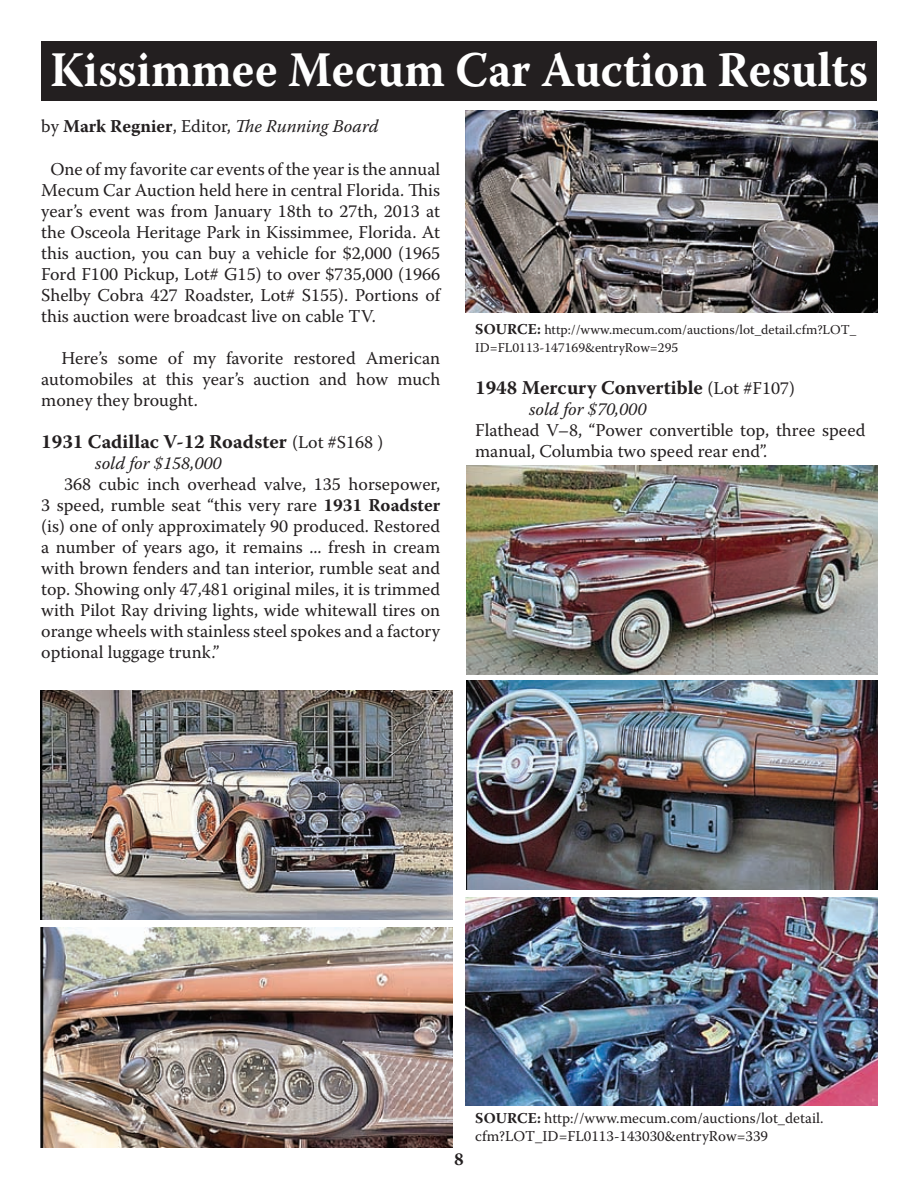
<style>
.page{position:relative;width:918px;height:1188px;background:#fff}
.page>*{position:absolute;margin:0;border:0;box-sizing:border-box;transform-origin:0 0}
.t1{font:700 49.5px "Warnock Pro";color:#fff;scale:.94 1}
.t2{font:700 19.5px "Warnock Pro";color:#231f20}
.t3{font:18px/21px "Warnock Pro";color:#231f20;text-align:justify}
.t4{font:italic 18px "Warnock Pro";color:#231f20}
.t5{font:700 18px "Warnock Pro";color:#231f20}
.t6{font:15px/18px "Warnock Pro";color:#231f20}
.t7{font:13.5px/18px "Warnock Pro";color:#231f20}
.s1{font-style:normal}
.s2{font-weight:700;font-style:normal}
.s3{font-weight:400;font-size:18px}
.s4{font-weight:700}
.s5{font-weight:700;font-size:15px}
</style>
<div class="page">
<div style="left:41px;top:41px;width:836px;height:60px;background:#231f20"></div>
<img style="left:40px;top:691px;width:413px;height:228px">
<img style="left:40px;top:928px;width:413px;height:220px">
<img style="left:465px;top:110px;width:413px;height:203px">
<img style="left:466px;top:465px;width:412px;height:209px">
<img style="left:466px;top:681px;width:412px;height:209px">
<img style="left:465px;top:897px;width:413px;height:209px">
<h1 class="t1" style="left:50px;top:40px;width:871px">Kissimmee Mecum Car Auction Results</h1>
<p class="t4" style="left:41px;top:115px;width:339px"><span class="s1">by</span> <span class="s2">Mark Regnier</span><span class="s1">, Editor,</span> The Running Board</p>
<p class="t3" style="left:41px;top:159px;width:401px;text-indent:9px">One of my favorite car events of the year is the annual Mecum Car Auction held here in central Florida. This year’s event was from January 18th to 27th, 2013 at the Osceola Heritage Park in Kissimmee, Florida. At this auction, you can buy a vehicle for $2,000 (1965<br>Ford F100 Pickup, Lot# G15) to over $735,000 (1966<br>Shelby Cobra 427 Roadster, Lot# S155). Portions of this auction were broadcast live on cable TV.</p>
<p class="t3" style="left:41px;top:348px;width:401px;text-indent:20px">Here’s some of my favorite restored American automobiles at this year’s auction and how much money they brought.</p>
<p class="t2" style="left:41px;top:430px;width:344px">1931 Cadillac V-12 Roadster <span class="s3">(Lot #S168 )</span></p>
<p class="t4" style="left:95px;top:452px;width:128px">sold for $158,000</p>
<p class="t3" style="left:41px;top:474px;width:401px;text-indent:23px">368 cubic inch overhead valve, 135 horsepower, 3 speed, rumble seat “this very rare <span class="s4">1931 Roadster </span>(is) one of only approximately 90 produced. Restored a number of years ago, it remains ... fresh in cream with brown fenders and tan interior, rumble seat and top. Showing only 47,481 original miles, it is trimmed with Pilot Ray driving lights, wide whitewall tires on orange wheels with stainless steel spokes and a factory optional luggage trunk.”</p>
<p class="t7" style="left:475px;top:321px;width:383px"><span class="s5">SOURCE:</span> http://www.mecum.com/auctions/lot_detail.cfm?LOT_<br>ID=FL0113-147169&amp;entryRow=295</p>
<p class="t2" style="left:475px;top:376px;width:321px">1948 Mercury Convertible <span class="s3">(Lot #F107)</span></p>
<p class="t4" style="left:529px;top:398px;width:119px">sold for $70,000</p>
<p class="t3" style="left:475px;top:420px;width:392px">Flathead V–8, “Power convertible top, three speed manual, Columbia two speed rear end”.</p>
<p class="t5" style="left:454px;top:1148px;width:11px">8</p>
<p class="t6" style="left:475px;top:1109px;width:350px"><span class="s4">SOURCE:</span> http://www.mecum.com/auctions/lot_detail. cfm?LOT_ID=FL0113-143030&amp;entryRow=339</p>
</div>
